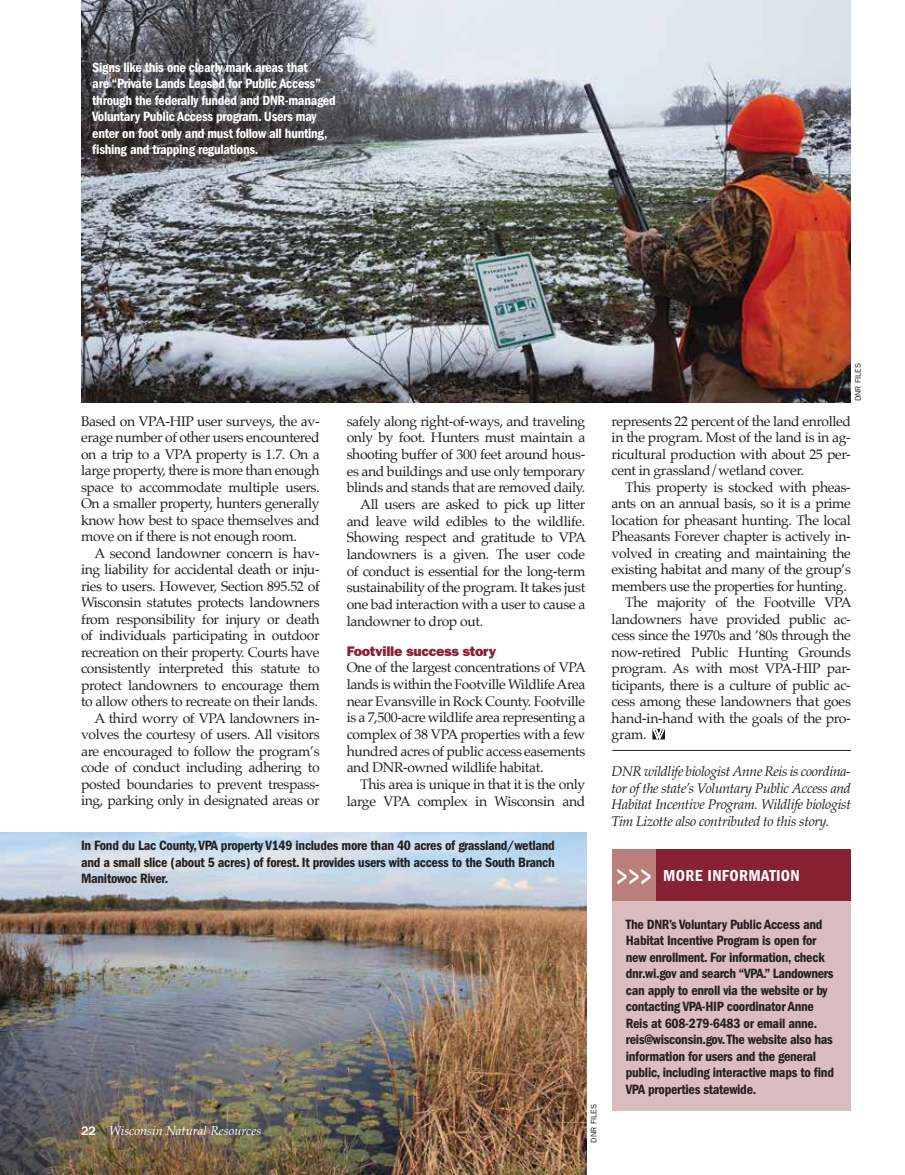
<style>
.page{position:relative;width:905px;height:1175px;background:#fff}
.page>*{position:absolute;margin:0;border:0;box-sizing:border-box;transform-origin:0 0}
.t1{font:16.5px "ITC Franklin Gothic Std Dm Cd";letter-spacing:.02em;color:#fff}
.t2{font:13.95px/16.5px "Palatino";letter-spacing:-.025em;color:#231f20;text-align:justify}
.t3{font:13.95px/16.5px "ITC Franklin Gothic Std Dm Cd";letter-spacing:-.02em;color:#231f20}
.t4{font:13.95px/16.5px "ITC Franklin Gothic Std Dm Cd";letter-spacing:-.02em;color:#fff}
.t5{font:italic 13.95px/16.5px "Palatino";letter-spacing:-.025em;color:#231f20;text-align:justify}
.t6{font:800 13.95px "Franklin Gothic";letter-spacing:-.02em;color:#882132}
.t7{font:italic 12.75px "Palatino";color:#fff}
.t8{font:8.1px "ITC Franklin Gothic Std";letter-spacing:.01em;color:#231f20}
.s1{font-family:"ITC Franklin Gothic Std";font-weight:500;font-style:normal}
.s2{font-family:"Franklin Gothic";font-weight:500;font-stretch:condensed;font-size:31.5px}
</style>
<div class="page">
<img style="left:81px;top:0;width:769px;height:403px">
<svg style="left:652px;top:729px;width:12px;height:10px"></svg>
<div style="left:612px;top:852px;width:238px;height:258px;background:#dbbcc1"></div>
<div style="left:612px;top:849px;width:44px;height:52px;background:#b9807b"></div>
<div style="left:656px;top:849px;width:194px;height:52px;background:#882132"></div>
<img style="left:0;top:832px;width:586px;height:342px">
<hr style="left:612px;top:750px;width:238px;height:1px;background:#231f20">
<p class="t4" style="left:92px;top:59px;width:245px">Signs like this one clearly mark areas that<br>are “Private Lands Leased for Public Access” through the federally funded and DNR-managed Voluntary Public Access program. Users may enter on foot only and must follow all hunting, fishing and trapping regulations.</p>
<p class="t2" style="left:81px;top:412px;width:240px">Based on VPA-HIP user surveys, the av&shy;erage number of other users encountered on a trip to a VPA property is 1.7. On a large property, there is more than enough space to accommodate multiple users.<br>On a smaller property, hunters generally know how best to space themselves and move on if there is not enough room.</p>
<p class="t2" style="left:81px;top:544px;width:240px;text-align:right">A second landowner concern is hav&shy;ing liability for accidental death or inju&shy;ries to users. However, Section 895.52 of Wisconsin statutes protects landowners from responsibility for injury or death of individuals participating in outdoor recreation on their property. Courts have consistently interpreted this statute to protect landowners to encourage them to allow others to recreate on their lands.<br>A third worry of VPA landowners in&shy;volves the courtesy of users. All visitors are encouraged to follow the program’s code of conduct including adhering to posted boundaries to prevent trespass&shy;ing, parking only in designated areas or</p>
<p class="t2" style="left:346px;top:412px;width:240px">safely along right-of-ways, and traveling</p>
<p class="t2" style="left:346px;top:429px;width:240px">only by foot. Hunters must maintain a</p>
<p class="t2" style="left:346px;top:446px;width:240px">shooting buffer of 300 feet around hous-</p>
<p class="t2" style="left:346px;top:462px;width:240px">es and buildings and use only temporary</p>
<p class="t2" style="left:346px;top:479px;width:240px">blinds and stands that are removed daily.</p>
<p class="t2" style="left:360px;top:496px;width:226px">All users are asked to pick up litter</p>
<p class="t2" style="left:346px;top:512px;width:240px">and leave wild edibles to the wildlife.</p>
<p class="t2" style="left:346px;top:529px;width:241px">Showing respect and gratitude to VPA</p>
<p class="t2" style="left:346px;top:546px;width:240px">landowners is a given. The user code</p>
<p class="t2" style="left:346px;top:562px;width:240px">of conduct is essential for the long-term</p>
<p class="t2" style="left:346px;top:579px;width:240px">sustainability of the program. It takes just</p>
<p class="t2" style="left:346px;top:596px;width:240px">one bad interaction with a user to cause a</p>
<p class="t2" style="left:346px;top:612px;width:138px">landowner to drop out.</p>
<p class="t6" style="left:346px;top:643px;width:151px">Footville success story</p>
<p class="t2" style="left:346px;top:659px;width:241px">One of the largest concentrations of VPA lands is within the Footville Wildlife Area near Evansville in Rock County. Footville is a 7,500-acre wildlife area representing a complex of 38 VPA properties with a few hundred acres of public access easements and DNR-owned wildlife habitat.</p>
<p class="t2" style="left:346px;top:776px;width:240px;text-align:right">This area is unique in that it is the only large VPA complex in Wisconsin and</p>
<p class="t3" style="left:81px;top:837px;width:475px;text-align:justify">In Fond du Lac County, VPA property V149 includes more than 40 acres of grassland/wetland and a small slice (about 5 acres) of forest. It provides users with access to the South Branch Manitowoc River.</p>
<p class="t7" style="left:81px;top:1123px;width:182px"><span class="s1">22</span> Wisconsin Natural Resources</p>
<p class="t8" style="left:589px;top:1142px;width:40px;rotate:-90deg">DNR FILES</p>
<p class="t8" style="left:853px;top:401px;width:40px;rotate:-90deg">DNR FILES</p>
<p class="t2" style="left:611px;top:413px;width:241px">represents 22 percent of the land enrolled in the program. Most of the land is in ag&shy;ricultural production with about 25 per&shy;cent in grassland/wetland cover.</p>
<p class="t2" style="left:625px;top:478px;width:227px">This property is stocked with pheas-</p>
<p class="t2" style="left:611px;top:495px;width:241px">ants on an annual basis, so it is a prime</p>
<p class="t2" style="left:611px;top:511px;width:241px">location for pheasant hunting. The local</p>
<p class="t2" style="left:611px;top:528px;width:241px">Pheasants Forever chapter is actively in-</p>
<p class="t2" style="left:611px;top:544px;width:241px">volved in creating and maintaining the</p>
<p class="t2" style="left:611px;top:561px;width:241px">existing habitat and many of the group’s</p>
<p class="t2" style="left:611px;top:577px;width:237px">members use the properties for hunting.</p>
<p class="t2" style="left:625px;top:594px;width:228px">The majority of the Footville VPA</p>
<p class="t2" style="left:611px;top:610px;width:241px">landowners have provided public ac-</p>
<p class="t2" style="left:611px;top:627px;width:241px">cess since the 1970s and ’80s through the</p>
<p class="t2" style="left:611px;top:643px;width:241px">now-retired Public Hunting Grounds</p>
<p class="t2" style="left:611px;top:660px;width:241px">program. As with most VPA-HIP par-</p>
<p class="t2" style="left:611px;top:676px;width:241px">ticipants, there is a culture of public ac-</p>
<p class="t2" style="left:611px;top:693px;width:241px">cess among these landowners that goes</p>
<p class="t2" style="left:611px;top:709px;width:241px">hand-in-hand with the goals of the pro-</p>
<p class="t2" style="left:611px;top:726px;width:36px">gram.</p>
<p class="t5" style="left:611px;top:763px;width:241px">DNR wildlife biologist Anne Reis is coordina&shy;tor of the state’s Voluntary Public Access and Habitat Incentive Program. Wildlife biologist Tim Lizotte also contributed to this story.</p>
<p class="t1" style="left:617px;top:866px;width:184px"><span class="s2">&gt;&gt;&gt;</span> MORE INFORMATION</p>
<p class="t3" style="left:626px;top:916px;width:210px">The DNR’s Voluntary Public Access and Habitat Incentive Program is open for new enrollment. For information, check dnr.wi.gov and search “VPA.” Landowners can apply to enroll via the website or by contacting VPA-HIP coordinator Anne Reis at 608-279-6483 or email anne. reis@wisconsin.gov. The website also has information for users and the general public, including interactive maps to find VPA properties statewide.</p>
</div>
